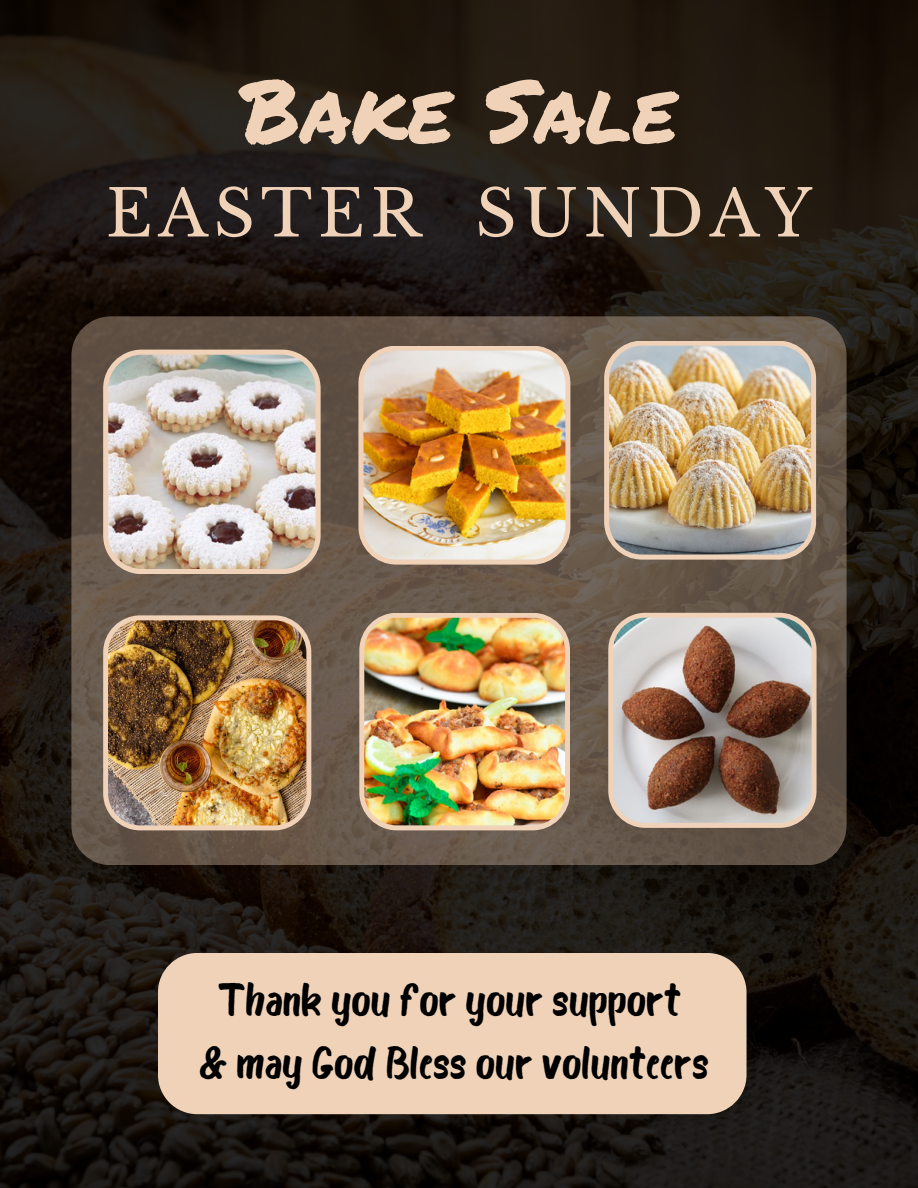
<style>
.page{position:relative;width:918px;height:1188px;background:#fff}
.page>*{position:absolute;margin:0;border:0;box-sizing:border-box;transform-origin:0 0}
.t1{font:87px "Permanent Marker";color:#efd2b8}
.t2{font:64.2px "Libre Baskerville";letter-spacing:.09em;color:#efd2b8}
.t3{font:45px/63px "Bosk";color:#000;text-align:center}
</style>
<div class="page">
<img style="left:0;top:0;width:918px;height:1188px">
<svg style="left:71px;top:316px;width:776px;height:549px;background:#645548"></svg>
<img style="left:103px;top:350px;width:218px;height:224px">
<img style="left:359px;top:613px;width:211px;height:217px">
<img style="left:604px;top:341px;width:212px;height:219px">
<img style="left:103px;top:615px;width:208px;height:215px">
<img style="left:358px;top:346px;width:212px;height:219px">
<svg style="left:608px;top:613px;width:209px;height:215px;background:#a08a7f"></svg>
<div style="left:158px;top:953px;width:589px;height:161px;background:#efd2b8"></div>
<h1 class="t1" style="left:241px;top:47px;width:438px">Bake Sale</h1>
<h2 class="t2" style="left:106px;top:174px;width:708px">EASTER SUNDAY</h2>
<p class="t3" style="left:199px;top:973px;width:511px">Thank you for your support<br>&amp; may God Bless our volunteers</p>
</div>
